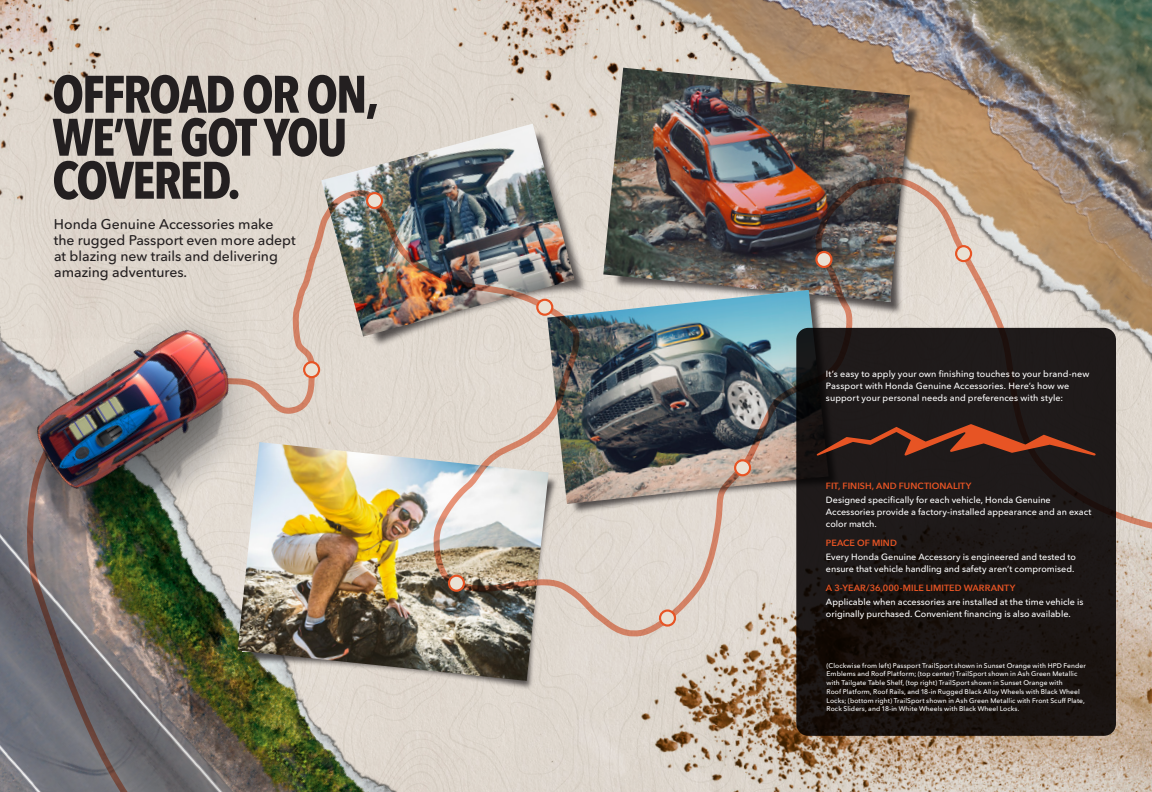
<style>
.page{position:relative;width:1152px;height:792px;background:#fff}
.page>*{position:absolute;margin:0;border:0;box-sizing:border-box;transform-origin:0 0}
.t1{font:700 52.2px "Avenir Next Condensed";letter-spacing:-.04em;color:#231f20}
.t2{font:500 14px/16px "Avenir Next Rounded Pro";color:#231f20}
.Tab_Headline{font:500 9px/12px "Avenir Next Rounded Pro";color:#fff}
.Tab_Intro_Text{font:500 9px/12px "Avenir Next Rounded Pro";letter-spacing:.01em;color:#fff}
.Tab_Headline-2{font:600 9px "Avenir Next";letter-spacing:.005em;color:#e75424}
.Tab_photo_caption{font:500 6.8px/8.8px "Avenir Next Rounded Pro";letter-spacing:.01em;color:#fff}
</style>
<div class="page">
<img style="left:0;top:0;width:87px;height:280px">
<img style="left:0;top:564px;width:26px;height:228px">
<svg style="left:26px;top:176px;width:61px;height:616px;background:#948f8f"></svg>
<img style="left:0;top:280px;width:87px;height:269px">
<img style="left:87px;top:0;width:1065px;height:792px">
<p class="t1" style="left:52px;top:62px;width:329px">OFFROAD OR ON,</p>
<p class="t1" style="left:52px;top:105px;width:297px">WE’VE GOT YOU</p>
<p class="t1" style="left:52px;top:148px;width:190px">COVERED.</p>
<p class="t2" style="left:54px;top:216px;width:243px">Honda Genuine Accessories make the rugged Passport even more adept at blazing new trails and delivering amazing adventures.</p>
<p class="Tab_Intro_Text" style="left:826px;top:368px;width:265px">It’s easy to apply your own finishing touches to your brand-new<br>Passport with Honda Genuine Accessories. Here’s how we support your personal needs and preferences with style:</p>
<p class="Tab_Headline-2" style="left:826px;top:478px;width:147px">FIT, FINISH, AND FUNCTIONALITY</p>
<p class="Tab_Headline" style="left:826px;top:494px;width:267px">Designed specifically for each vehicle, Honda Genuine<br>Accessories provide a factory-installed appearance and an exact color match.</p>
<p class="Tab_Headline-2" style="left:826px;top:535px;width:73px">PEACE OF MIND</p>
<p class="Tab_Headline" style="left:826px;top:551px;width:251px">Every Honda Genuine Accessory is engineered and tested to ensure that vehicle handling and safety aren’t compromised.</p>
<p class="Tab_Headline-2" style="left:826px;top:580px;width:191px">A 3-YEAR/36,000-MILE LIMITED WARRANTY</p>
<p class="Tab_Headline" style="left:826px;top:596px;width:259px">Applicable when accessories are installed at the time vehicle is originally purchased. Convenient financing is also available.</p>
<p class="Tab_photo_caption" style="left:826px;top:661px;width:261px">(Clockwise from left) Passport TrailSport shown in Sunset Orange with HPD Fender Emblems and Roof Platform; (top center) TrailSport shown in Ash Green Metallic with Tailgate Table Shelf, (top right) TrailSport shown in Sunset Orange with<br>Roof Platform, Roof Rails, and 18-in Rugged Black Alloy Wheels with Black Wheel Locks; (bottom right) TrailSport shown in Ash Green Metallic with Front Scuff Plate, Rock Sliders, and 18-in White Wheels with Black Wheel Locks.</p>
</div>
